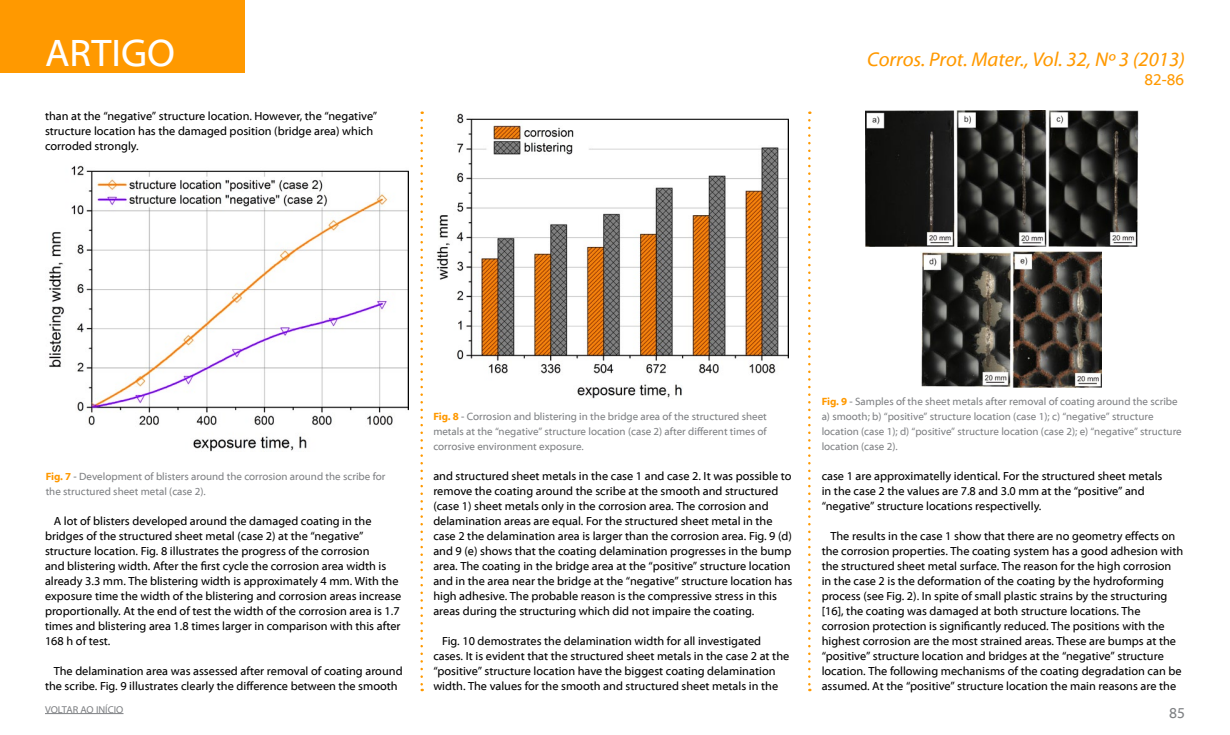
<style>
.page{position:relative;width:1230px;height:735px;background:#fff}
.page>*{position:absolute;margin:0;border:0;box-sizing:border-box;transform-origin:0 0}
.t1{font:38.75px "Myriad Web Pro";color:#fff}
.t2{font:italic 20px "Myriad Web Pro";color:#f90}
.t3{font:16.25px "Myriad Web Pro";color:#f90}
.t4{font:15px "Myriad Web Pro";color:#808285}
.t5{font:11.88px/15px "Myriad Web Pro";color:#000}
.t6{font:10.62px/15px "Myriad Web Pro";color:#808285}
.t7{font:10px "Myriad Web Pro";color:#808285}
.s1{font-weight:700;color:#f90}
</style>
<div class="page">
<div style="left:0;top:0;width:245px;height:72px;background:#f90"></div>
<hr style="left:45px;top:713px;width:79px;height:1px;background:#808285">
<svg style="left:808px;top:120px;width:3px;height:571px"></svg>
<svg style="left:420px;top:120px;width:3px;height:571px"></svg>
<img style="left:436px;top:113px;width:353px;height:286px">
<img style="left:866px;top:110px;width:273px;height:136px">
<img style="left:921px;top:252px;width:181px;height:136px">
<img style="left:49px;top:165px;width:359px;height:287px">
<h1 class="t1" style="left:45px;top:32px;width:132px">artigo</h1>
<p class="t5" style="left:45px;top:109px;width:334px">than at the “negative” structure location. However, the “negative” structure location has the damaged position (bridge area) which corroded strongly.</p>
<h2 class="t2" style="left:867px;top:48px;width:319px">Corros. Prot. Mater., Vol. 32, Nº 3 (2013)</h2>
<h3 class="t3" style="left:1145px;top:71px;width:41px">82-86</h3>
<p class="t6" style="left:46px;top:469px;width:341px"><span class="s1">Fig. 7</span> - Development of blisters around the corrosion around the scribe for the structured sheet metal (case 2).</p>
<p class="t5" style="left:45px;top:514px;width:358px;text-indent:9px">A lot of blisters developed around the damaged coating in the bridges of the structured sheet metal (case 2) at the “negative” structure location. Fig. 8 illustrates the progress of the corrosion<br>and blistering width. After the first cycle the corrosion area width is already 3.3 mm. The blistering width is approximately 4 mm. With the exposure time the width of the blistering and corrosion areas increase proportionally. At the end of test the width of the corrosion area is 1.7 times and blistering area 1.8 times larger in comparison with this after 168 h of test.</p>
<p class="t5" style="left:45px;top:664px;width:359px;text-indent:9px">The delamination area was assessed after removal of coating around the scribe. Fig. 9 illustrates clearly the difference between the smooth</p>
<p class="t7" style="left:45px;top:704px;width:24px">VOLTAR</p>
<p class="t7" style="left:80px;top:704px;width:39px">AO INÍCIO</p>
<p class="t6" style="left:433px;top:409px;width:335px;text-align:justify"><span class="s1">Fig. 8</span> - Corrosion and blistering in the bridge area of the structured sheet metals at the “negative” structure location (case 2) after different times of corrosive environment exposure.</p>
<p class="t5" style="left:433px;top:469px;width:360px">and structured sheet metals in the case 1 and case 2. It was possible to remove the coating around the scribe at the smooth and structured (case 1) sheet metals only in the corrosion area. The corrosion and delamination areas are equal. For the structured sheet metal in the case 2 the delamination area is larger than the corrosion area. Fig. 9 (d) and 9 (e) shows that the coating delamination progresses in the bump area. The coating in the bridge area at the “positive” structure location and in the area near the bridge at the “negative” structure location has high adhesive. The probable reason is the compressive stress in this areas during the structuring which did not impaire the coating.</p>
<p class="t5" style="left:433px;top:634px;width:357px;text-indent:9px">Fig. 10 demostrates the delamination width for all investigated cases. It is evident that the structured sheet metals in the case 2 at the “positive” structure location have the biggest coating delamination width. The values for the smooth and structured sheet metals in the</p>
<p class="t6" style="left:822px;top:394px;width:362px"><span class="s1">Fig. 9</span> - Samples of the sheet metals after removal of coating around the scribe a) smooth; b) “positive” structure location (case 1); c) “negative” structure location (case 1); d) “positive” structure location (case 2); e) “negative” structure location (case 2).</p>
<p class="t5" style="left:822px;top:469px;width:342px">case 1 are approximatelly identical. For the structured sheet metals in the case 2 the values are 7.8 and 3.0 mm at the “positive” and “negative” structure locations respectivelly.</p>
<p class="t5" style="left:822px;top:529px;width:363px;text-indent:9px">The results in the case 1 show that there are no geometry effects on the corrosion properties. The coating system has a good adhesion with the structured sheet metal surface. The reason for the high corrosion in the case 2 is the deformation of the coating by the hydroforming process (see Fig. 2). In spite of small plastic strains by the structuring [16], the coating was damaged at both structure locations. The corrosion protection is significantly reduced. The positions with the highest corrosion are the most strained areas. These are bumps at the “positive” structure location and bridges at the “negative” structure location. The following mechanisms of the coating degradation can be assumed. At the “positive” structure location the main reasons are the</p>
<p class="t4" style="left:1169px;top:705px;width:17px">85</p>
</div>
